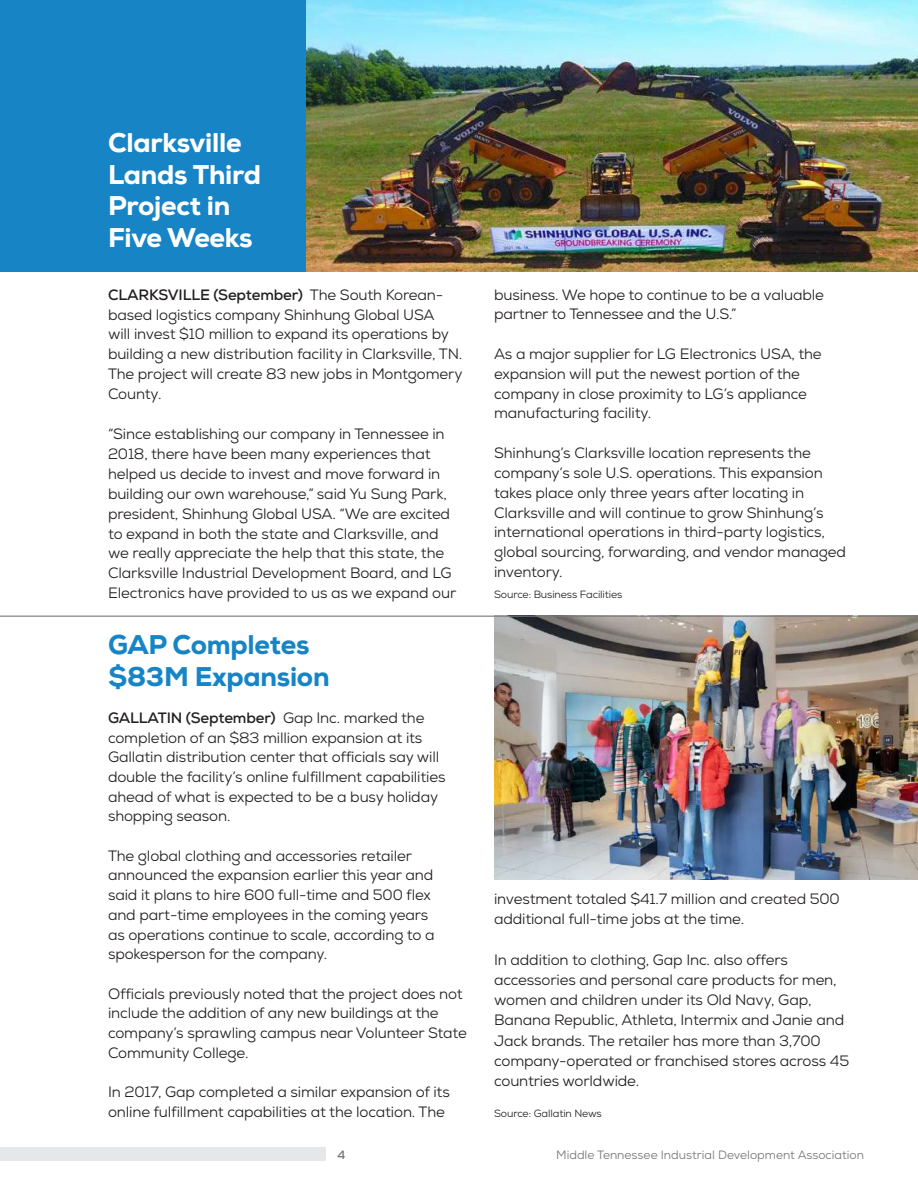
<style>
.page{position:relative;width:918px;height:1188px;background:#fff}
.page>*{position:absolute;margin:0;border:0;box-sizing:border-box;transform-origin:0 0}
.t1{font:800 27px/31.5px "Nexa";letter-spacing:-.01em;color:#fff}
.t2{font:800 27px/31.5px "Nexa";letter-spacing:-.01em;color:#1784c5}
.t3{font:15px/19.6px "Nexa";letter-spacing:-.01em;color:#231f20}
.t4{font:12px "Nexa";color:#77777a}
.t5{font:700 12px "Nexa";color:#77777a}
.t6{font:10.5px "Nexa";letter-spacing:-.01em;color:#231f20}
.s1{font-weight:700}
</style>
<div class="page">
<div style="left:0;top:1148px;width:325px;height:13px;background:#e6e7e9"></div>
<div style="left:0;top:0;width:918px;height:271px;background:#1784c5"></div>
<img style="left:306px;top:0;width:612px;height:271px">
<img style="left:494px;top:617px;width:424px;height:262px">
<hr style="left:0;top:616px;width:918px;height:1px;background:#77777a">
<h1 class="t1" style="left:108px;top:127px;width:155px">Clarksville<br>Lands Third<br>Project in<br>Five Weeks</h1>
<p class="t3" style="left:108px;top:284px;width:356px"><span class="s1">CLARKSVILLE (September)</span> The South Korean&shy;based logistics company Shinhung Global USA<br>will invest $10 million to expand its operations by building a new distribution facility in Clarksville, TN.<br>The project will create 83 new jobs in Montgomery County.</p>
<p class="t3" style="left:108px;top:424px;width:350px">“Since establishing our company in Tennessee in 2018, there have been many experiences that helped us decide to invest and move forward in building our own warehouse,” said Yu Sung Park, president, Shinhung Global USA. “We are excited to expand in both the state and Clarksville, and we really appreciate the help that this state, the Clarksville Industrial Development Board, and LG Electronics have provided to us as we expand our</p>
<h1 class="t2" style="left:108px;top:629px;width:223px">GAP Completes $83M Expansion</h1>
<p class="t3" style="left:108px;top:708px;width:339px"><span class="s1">GALLATIN (September)</span> Gap Inc. marked the completion of an $83 million expansion at its Gallatin distribution center that officials say will double the facility’s online fulfillment capabilities ahead of what is expected to be a busy holiday shopping season.</p>
<p class="t3" style="left:108px;top:846px;width:328px">The global clothing and accessories retailer announced the expansion earlier this year and said it plans to hire 600 full-time and 500 flex and part-time employees in the coming years as operations continue to scale, according to a spokesperson for the company.</p>
<p class="t3" style="left:108px;top:984px;width:360px">Officials previously noted that the project does not include the addition of any new buildings at the company’s sprawling campus near Volunteer State Community College.</p>
<p class="t3" style="left:108px;top:1082px;width:343px">In 2017, Gap completed a similar expansion of its online fulfillment capabilities at the location. The</p>
<p class="t3" style="left:494px;top:285px;width:332px">business. We hope to continue to be a valuable partner to Tennessee and the U.S.”</p>
<p class="t3" style="left:494px;top:344px;width:329px">As a major supplier for LG Electronics USA, the expansion will put the newest portion of the company in close proximity to LG’s appliance manufacturing facility.</p>
<p class="t3" style="left:494px;top:443px;width:353px">Shinhung’s Clarksville location represents the company’s sole U.S. operations. This expansion takes place only three years after locating in Clarksville and will continue to grow Shinhung’s international operations in third-party logistics, global sourcing, forwarding, and vendor managed inventory.</p>
<p class="t6" style="left:494px;top:588px;width:130px">Source: Business Facilities</p>
<p class="t3" style="left:494px;top:889px;width:347px;line-height:20.2px">investment totaled $41.7 million and created 500 additional full-time jobs at the time.</p>
<p class="t3" style="left:494px;top:950px;width:357px;line-height:20.2px">In addition to clothing, Gap Inc. also offers accessories and personal care products for men, women and children under its Old Navy, Gap, Banana Republic, Athleta, Intermix and Janie and Jack brands. The retailer has more than 3,700 company-operated or franchised stores across 45 countries worldwide.</p>
<p class="t6" style="left:494px;top:1106px;width:109px">Source: Gallatin News</p>
<p class="t5" style="left:338px;top:1147px;width:9px">4</p>
<p class="t4" style="left:556px;top:1147px;width:309px">Middle Tennessee Industrial Development Association</p>
</div>
